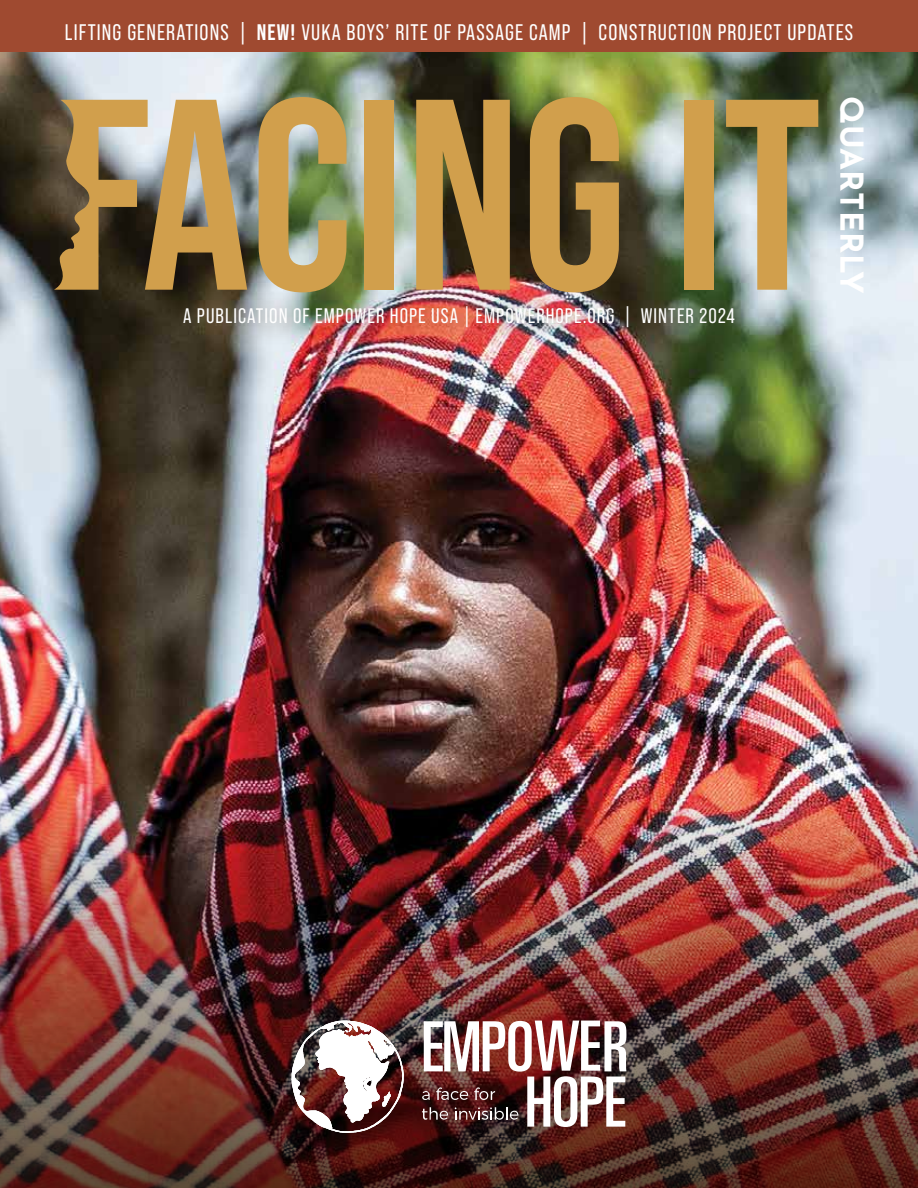
<style>
.page{position:relative;width:918px;height:1188px;background:#fff}
.page>*{position:absolute;margin:0;border:0;box-sizing:border-box;transform-origin:0 0}
.t1{font:700 31.5px "Josefin Sans";letter-spacing:.01em;color:#fff}
.t2{font:22.5px "Bebas Neue Pro";letter-spacing:.05em;color:#fff}
.t3{font:21px "Bebas Neue Pro";letter-spacing:.055em;color:#fff}
.s1{font-weight:700}
</style>
<div class="page">
<img style="left:0;top:52px;width:918px;height:739px">
<svg style="left:54px;top:100px;width:193px;height:190px;background:#9d8459"></svg>
<svg style="left:259px;top:97px;width:88px;height:191px;background:#b19b5b"></svg>
<svg style="left:726px;top:100px;width:92px;height:190px;background:#b2a67f"></svg>
<div style="left:364px;top:100px;width:30px;height:190px;background:#d19f4c"></div>
<svg style="left:530px;top:97px;width:89px;height:191px;background:#a17e3d"></svg>
<svg style="left:416px;top:100px;width:94px;height:188px;background:#ac8240"></svg>
<div style="left:684px;top:100px;width:30px;height:190px;background:#d19f4c"></div>
<div style="left:0;top:0;width:918px;height:52px;background:#9f4a30"></div>
<div style="left:165px;top:288px;width:593px;height:60px;background:#584630;opacity:.75"></div>
<img style="left:0;top:791px;width:918px;height:397px">
<svg style="left:292px;top:1021px;width:112px;height:112px"></svg>
<img style="left:422px;top:1021px;width:204px;height:106px">
<p class="t2" style="left:65px;top:20px;width:790px">LIFTING GENERATIONS | <span class="s1">NEW!</span> VUKA BOYS’ RITE OF PASSAGE CAMP | CONSTRUCTION PROJECT UPDATES</p>
<p class="t3" style="left:183px;top:304px;width:553px">A PUBLICATION OF EMPOWER HOPE USA | EMPOWERHOPE.ORG | WINTER 2024</p>
<h1 class="t1" style="left:879px;top:96px;width:199px;rotate:90deg">QUARTERLY</h1>
</div>
